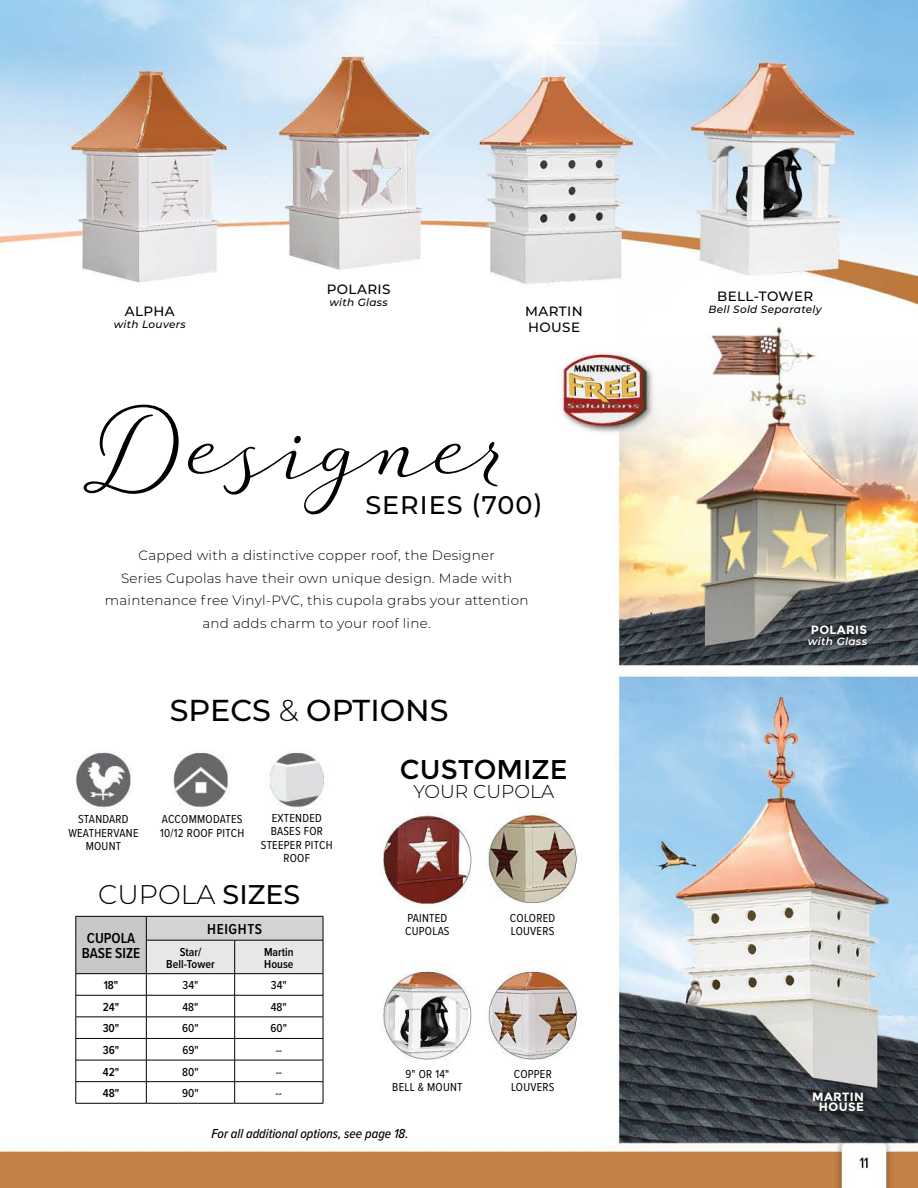
<style>
.page{position:relative;width:918px;height:1188px;background:#fff}
.page>*{position:absolute;margin:0;border:0;box-sizing:border-box;transform-origin:0 0}
.t1{font:75px "Guess Pro";color:#000}
.t2{font:500 30.3px "Montserrat";color:#000}
.t3{font:27.15px "Montserrat";color:#000}
.t4{font:300 27px "Montserrat";color:#000}
.t5{font:500 25.5px "Montserrat";letter-spacing:.04em;color:#000}
.t6{font:300 18.6px "Montserrat";color:#000}
.t7{font:600 15px/15px "Proxima Nova Cond";color:#000;text-align:center}
.t8{font:600 15px "Proxima Nova Cond";letter-spacing:.04em;color:#000}
.t9{font:300 13.5px/22.5px "Montserrat";letter-spacing:.02em;color:#000;text-align:center}
.t10{font:italic 500 13.5px "Proxima Nova Cond";color:#000}
.t11{font:500 13.5px/16.2px "Montserrat";letter-spacing:.03em;color:#000}
.t12{font:12px/13.5px "Proxima Nova Cond";letter-spacing:.02em;color:#000}
.t13{font:600 12px/12px "Proxima Nova Cond";color:#000;text-align:center}
.t14{font:500 12px "Proxima Nova Cond";color:#000}
.t15{font:700 12px/10.5px "Montserrat";letter-spacing:.03em;color:#fff;text-align:center}
.t16{font:italic 500 10.5px "Montserrat";letter-spacing:.03em;color:#000}
.t17{font:italic 600 10.5px "Montserrat";letter-spacing:.03em;color:#fff}
.s1{font-weight:300}
.s2{font-weight:500}
</style>
<div class="page">
<img style="left:0;top:0;width:918px;height:1188px">
<div style="left:76px;top:916px;width:70px;height:58px;background:#c7c8ca"></div>
<hr style="left:146px;top:1103px;width:89px;height:1px;background:#000">
<hr style="left:235px;top:1103px;width:88px;height:1px;background:#000">
<hr style="left:76px;top:916px;width:70px;height:1px;background:#000">
<svg style="left:76px;top:917px;width:1px;height:23px"></svg>
<hr style="left:76px;top:940px;width:1px;height:33px;background:#000">
<hr style="left:146px;top:916px;width:89px;height:1px;background:#000">
<hr style="left:235px;top:916px;width:88px;height:1px;background:#000">
<svg style="left:146px;top:917px;width:178px;height:186px"></svg>
<hr style="left:146px;top:940px;width:89px;height:1px;background:#000">
<hr style="left:146px;top:940px;width:1px;height:33px;background:#000">
<hr style="left:235px;top:940px;width:88px;height:1px;background:#000">
<hr style="left:234px;top:940px;width:1px;height:33px;background:#000">
<hr style="left:323px;top:940px;width:1px;height:33px;background:#000">
<hr style="left:76px;top:973px;width:70px;height:1px;background:#000">
<hr style="left:76px;top:995px;width:70px;height:1px;background:#000">
<hr style="left:76px;top:1017px;width:70px;height:1px;background:#000">
<hr style="left:76px;top:1038px;width:70px;height:1px;background:#000">
<hr style="left:76px;top:1060px;width:70px;height:1px;background:#000">
<hr style="left:76px;top:1081px;width:70px;height:1px;background:#000">
<svg style="left:76px;top:974px;width:1px;height:129px"></svg>
<hr style="left:76px;top:1103px;width:70px;height:1px;background:#000">
<div style="left:801px;top:618px;width:73px;height:35px;background:#000;opacity:.86"></div>
<div style="left:805px;top:1085px;width:66px;height:35px;background:#000;opacity:.86"></div>
<p class="t11" style="left:125px;top:303px;width:51px">ALPHA</p>
<p class="t16" style="left:114px;top:317px;width:73px">with Louvers</p>
<p class="t11" style="left:327px;top:281px;width:65px">POLARIS</p>
<p class="t16" style="left:330px;top:295px;width:60px">with Glass</p>
<p class="t11" style="left:525px;top:303px;width:59px">MARTIN<br>HOUSE</p>
<h1 class="t1" style="left:91px;top:398px;width:424px">Designer</h1>
<h3 class="t5" style="left:365px;top:487px;width:179px">SERIES (700)</h3>
<p class="t9" style="left:105px;top:544px;width:425px">Capped with a distinctive copper roof, the Designer<br>Series Cupolas have their own unique design. Made with maintenance free Vinyl-PVC, this cupola grabs your attention and adds charm to your roof line.</p>
<h2 class="t2" style="left:170px;top:689px;width:280px">SPECS <span class="s1">&amp;</span> OPTIONS</h2>
<p class="t12" style="left:68px;top:812px;width:72px;text-align:center">STANDARD<br>WEATHERVANE<br>MOUNT</p>
<p class="t12" style="left:160px;top:812px;width:86px">ACCOMMODATES<br>10/12 ROOF PITCH</p>
<p class="t12" style="left:261px;top:811px;width:73px;text-align:center">EXTENDED<br>BASES FOR<br>STEEPER PITCH<br>ROOF</p>
<h3 class="t4" style="left:98px;top:876px;width:204px">CUPOLA <span class="s2">SIZES</span></h3>
<p class="t7" style="left:82px;top:931px;width:60px">CUPOLA<br>BASE SIZE</p>
<p class="t8" style="left:207px;top:918px;width:56px">HEIGHTS</p>
<p class="t13" style="left:166px;top:945px;width:50px">Star/<br>Bell-Tower</p>
<p class="t13" style="left:264px;top:945px;width:31px;text-align:left">Martin<br>House</p>
<h3 class="t3" style="left:400px;top:754px;width:169px">CUSTOMIZE</h3>
<h3 class="t6" style="left:413px;top:779px;width:142px">YOUR CUPOLA</h3>
<p class="t12" style="left:405px;top:910px;width:46px">PAINTED<br>CUPOLAS</p>
<p class="t12" style="left:510px;top:910px;width:47px">COLORED<br>LOUVERS</p>
<p class="t13" style="left:104px;top:979px;width:16px">18"</p>
<p class="t14" style="left:183px;top:976px;width:17px">34"</p>
<p class="t14" style="left:271px;top:976px;width:17px">34"</p>
<p class="t13" style="left:103px;top:1000px;width:18px">24"</p>
<p class="t14" style="left:183px;top:998px;width:17px">48"</p>
<p class="t14" style="left:271px;top:998px;width:17px">48"</p>
<p class="t13" style="left:103px;top:1022px;width:18px">30"</p>
<p class="t14" style="left:182px;top:1020px;width:18px">60"</p>
<p class="t14" style="left:271px;top:1020px;width:18px">60"</p>
<p class="t13" style="left:103px;top:1044px;width:18px">36"</p>
<p class="t14" style="left:182px;top:1041px;width:18px">69"</p>
<p class="t14" style="left:276px;top:1041px;width:8px">--</p>
<p class="t13" style="left:103px;top:1065px;width:18px">42"</p>
<p class="t14" style="left:182px;top:1063px;width:18px">80"</p>
<p class="t14" style="left:276px;top:1063px;width:8px">--</p>
<p class="t13" style="left:103px;top:1087px;width:18px">48"</p>
<p class="t14" style="left:182px;top:1084px;width:18px">90"</p>
<p class="t14" style="left:276px;top:1084px;width:8px">--</p>
<p class="t12" style="left:392px;top:1067px;width:72px;text-align:center">9" OR 14"<br>BELL &amp; MOUNT</p>
<p class="t12" style="left:511px;top:1067px;width:45px">COPPER<br>LOUVERS</p>
<p class="t10" style="left:211px;top:1123px;width:199px">For all additional options, see page 18.</p>
<p class="t11" style="left:717px;top:287px;width:98px">BELL-TOWER</p>
<p class="t16" style="left:709px;top:302px;width:115px">Bell Sold Separately</p>
<p class="t15" style="left:811px;top:625px;width:58px">POLARIS</p>
<p class="t17" style="left:808px;top:633px;width:61px">with Glass</p>
<p class="t15" style="left:812px;top:1091px;width:53px">MARTIN<br>HOUSE</p>
</div>
